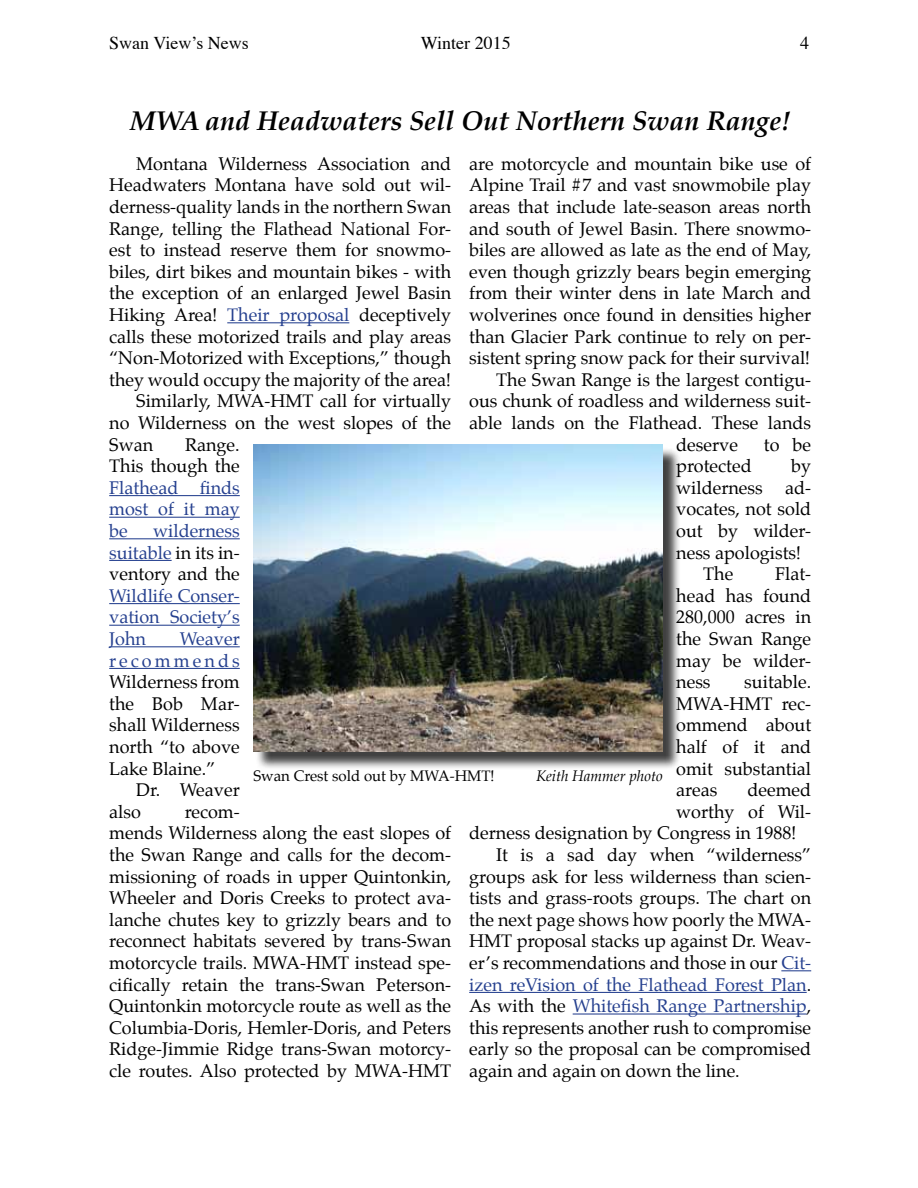
<style>
.page{position:relative;width:918px;height:1188px;background:#fff}
.page>*{position:absolute;margin:0;border:0;box-sizing:border-box;transform-origin:0 0}
.t1{font:italic 700 27px "Palatino";color:#000}
.t2{font:18px/21.6px "Palatino";color:#000;text-align:justify}
.t3{font:18px/21.6px "Palatino";color:#25408f;text-align:justify}
.t4{font:18px "Times";color:#000}
.t5{font:18px/21.6px "Palatino";letter-spacing:.17em;color:#25408f;text-align:right}
.t6{font:15px "Palatino";color:#000}
.t7{font:italic 15px "Palatino";color:#000}
.s1{color:#25408f}
.s2{color:#000}
</style>
<div class="page">
<hr style="left:227px;top:322px;width:122px;height:1px;background:#25408f">
<hr style="left:109px;top:495px;width:131px;height:1px;background:#25408f">
<hr style="left:109px;top:517px;width:131px;height:1px;background:#25408f">
<hr style="left:109px;top:538px;width:131px;height:1px;background:#25408f">
<hr style="left:109px;top:560px;width:63px;height:1px;background:#25408f">
<hr style="left:109px;top:603px;width:131px;height:1px;background:#25408f">
<hr style="left:109px;top:625px;width:131px;height:1px;background:#25408f">
<hr style="left:109px;top:646px;width:131px;height:1px;background:#25408f">
<hr style="left:109px;top:668px;width:131px;height:1px;background:#25408f">
<div style="left:256px;top:447px;width:426px;height:323px;background:#000;opacity:.75"></div>
<img style="left:253px;top:445px;width:410px;height:307px">
<hr style="left:781px;top:970px;width:30px;height:1px;background:#25408f">
<hr style="left:469px;top:992px;width:338px;height:1px;background:#25408f">
<hr style="left:573px;top:1013px;width:234px;height:2px;background:#25408f">
<p class="t4" style="left:109px;top:26px;width:141px">Swan View’s News</p>
<p class="t4" style="left:421px;top:26px;width:91px">Winter 2015</p>
<p class="t4" style="left:800px;top:26px;width:10px">4</p>
<h1 class="t1" style="left:130px;top:99px;width:662px">MWA and Headwaters Sell Out Northern Swan Range!</h1>
<p class="t2" style="left:136px;top:153px;width:316px">Montana Wilderness Association and</p>
<p class="t2" style="left:109px;top:174px;width:343px">Headwaters Montana have sold out wil-</p>
<p class="t2" style="left:109px;top:196px;width:343px">derness-quality lands in the northern Swan</p>
<p class="t2" style="left:109px;top:218px;width:344px">Range, telling the Flathead National For-</p>
<p class="t2" style="left:109px;top:239px;width:344px">est to instead reserve them for snowmo-</p>
<p class="t2" style="left:109px;top:261px;width:344px">biles, dirt bikes and mountain bikes - with</p>
<p class="t2" style="left:109px;top:282px;width:343px">the exception of an enlarged Jewel Basin</p>
<p class="t2" style="left:109px;top:304px;width:343px">Hiking Area! <span class="s1">Their proposal</span> deceptively</p>
<p class="t2" style="left:109px;top:326px;width:343px">calls these motorized trails and play areas</p>
<p class="t2" style="left:109px;top:347px;width:343px">“Non-Motorized with Exceptions,” though</p>
<p class="t2" style="left:109px;top:369px;width:343px">they would occupy the majority of the area!</p>
<p class="t2" style="left:136px;top:390px;width:316px">Similarly, MWA-HMT call for virtually</p>
<p class="t2" style="left:109px;top:412px;width:343px">no Wilderness on the west slopes of the</p>
<p class="t2" style="left:109px;top:434px;width:45px">Swan</p>
<p class="t2" style="left:469px;top:153px;width:343px">are motorcycle and mountain bike use of</p>
<p class="t2" style="left:469px;top:174px;width:343px">Alpine Trail #7 and vast snowmobile play</p>
<p class="t2" style="left:469px;top:196px;width:344px">areas that include late-season areas north</p>
<p class="t2" style="left:469px;top:218px;width:343px">and south of Jewel Basin. There snowmo-</p>
<p class="t2" style="left:469px;top:239px;width:343px">biles are allowed as late as the end of May,</p>
<p class="t2" style="left:469px;top:261px;width:343px">even though grizzly bears begin emerging</p>
<p class="t2" style="left:469px;top:282px;width:343px">from their winter dens in late March and</p>
<p class="t2" style="left:469px;top:304px;width:343px">wolverines once found in densities higher</p>
<p class="t2" style="left:469px;top:326px;width:343px">than Glacier Park continue to rely on per-</p>
<p class="t2" style="left:469px;top:347px;width:343px">sistent spring snow pack for their survival!</p>
<p class="t2" style="left:496px;top:369px;width:316px">The Swan Range is the largest contigu-</p>
<p class="t2" style="left:469px;top:390px;width:343px">ous chunk of roadless and wilderness suit-</p>
<p class="t2" style="left:469px;top:412px;width:344px">able lands on the Flathead. These lands</p>
<p class="t2" style="left:676px;top:434px;width:63px">deserve</p>
<p class="t2" style="left:764px;top:434px;width:49px">to be</p>
<p class="t2" style="left:676px;top:455px;width:77px">protected</p>
<p class="t2" style="left:791px;top:455px;width:21px">by</p>
<p class="t2" style="left:676px;top:477px;width:136px">wilderness ad-</p>
<p class="t2" style="left:676px;top:498px;width:136px">vocates, not sold</p>
<p class="t2" style="left:676px;top:520px;width:136px">out by wilder-</p>
<p class="t2" style="left:676px;top:542px;width:126px">ness apologists!</p>
<p class="t2" style="left:703px;top:563px;width:32px">The</p>
<p class="t2" style="left:109px;top:434px;width:132px;text-align:right">Range.<br>This though the</p>
<p class="t3" style="left:109px;top:477px;width:132px">Flathead finds most of it may be</p>
<p class="t2" style="left:109px;top:520px;width:132px;text-indent:44px"><span class="s1">wilderness suitable</span> in its in&shy;ventory and the</p>
<p class="t3" style="left:109px;top:585px;width:132px">Wildlife Conser&shy;vation Society’s John</p>
<p class="t2" style="left:676px;top:563px;width:136px;text-indent:99px">Flat&shy;head has found 280,000 acres in the Swan Range may be wilder&shy;ness</p>
<p class="t5" style="left:109px;top:628px;width:132px">Weaver recommends</p>
<p class="t2" style="left:109px;top:671px;width:132px">Wilderness from the Bob Mar&shy;shall Wilderness north “to above Lake Blaine.”</p>
<p class="t2" style="left:109px;top:779px;width:132px;text-indent:27px">Dr. Weaver also</p>
<p class="t2" style="left:676px;top:671px;width:136px;text-indent:68px">suitable.<br>MWA-HMT rec&shy;ommend about half of it and omit substantial areas</p>
<p class="t6" style="left:253px;top:763px;width:243px">Swan Crest sold out by MWA-HMT!</p>
<p class="t7" style="left:536px;top:763px;width:128px">Keith Hammer photo</p>
<p class="t2" style="left:747px;top:779px;width:65px">deemed</p>
<p class="t2" style="left:676px;top:801px;width:136px">worthy of Wil-</p>
<p class="t2" style="left:469px;top:822px;width:329px">derness designation by Congress in 1988!</p>
<p class="t2" style="left:496px;top:844px;width:317px">It is a sad day when “wilderness”</p>
<p class="t2" style="left:469px;top:866px;width:344px">groups ask for less wilderness than scien-</p>
<p class="t2" style="left:469px;top:887px;width:343px">tists and grass-roots groups. The chart on</p>
<p class="t2" style="left:469px;top:909px;width:343px">the next page shows how poorly the MWA-</p>
<p class="t2" style="left:469px;top:930px;width:343px">HMT proposal stacks up against Dr. Weav-</p>
<p class="t2" style="left:469px;top:952px;width:344px">er’s recommendations and those in our <span class="s1">Cit-</span></p>
<p class="t3" style="left:469px;top:974px;width:343px">izen reVision of the Flathead Forest Plan<span class="s2">.</span></p>
<p class="t3" style="left:469px;top:995px;width:344px"><span class="s2">As with the</span> Whitefish Range Partnership<span class="s2">,</span></p>
<p class="t2" style="left:469px;top:1017px;width:343px">this represents another rush to compromise</p>
<p class="t2" style="left:469px;top:1038px;width:344px">early so the proposal can be compromised</p>
<p class="t2" style="left:469px;top:1060px;width:272px">again and again on down the line.</p>
<p class="t2" style="left:109px;top:801px;width:344px;text-align:left;text-indent:75px">recom-<br>mends Wilderness along the east slopes of the Swan Range and calls for the decom&shy;missioning of roads in upper Quintonkin, Wheeler and Doris Creeks to protect ava&shy;lanche chutes key to grizzly bears and to reconnect habitats severed by trans-Swan motorcycle trails. MWA-HMT instead spe&shy;cifically retain the trans-Swan Peterson-Quintonkin motorcycle route as well as the Columbia-Doris, Hemler-Doris, and Peters Ridge-Jimmie Ridge trans-Swan motorcy&shy;cle routes. Also protected by MWA-HMT</p>
</div>
